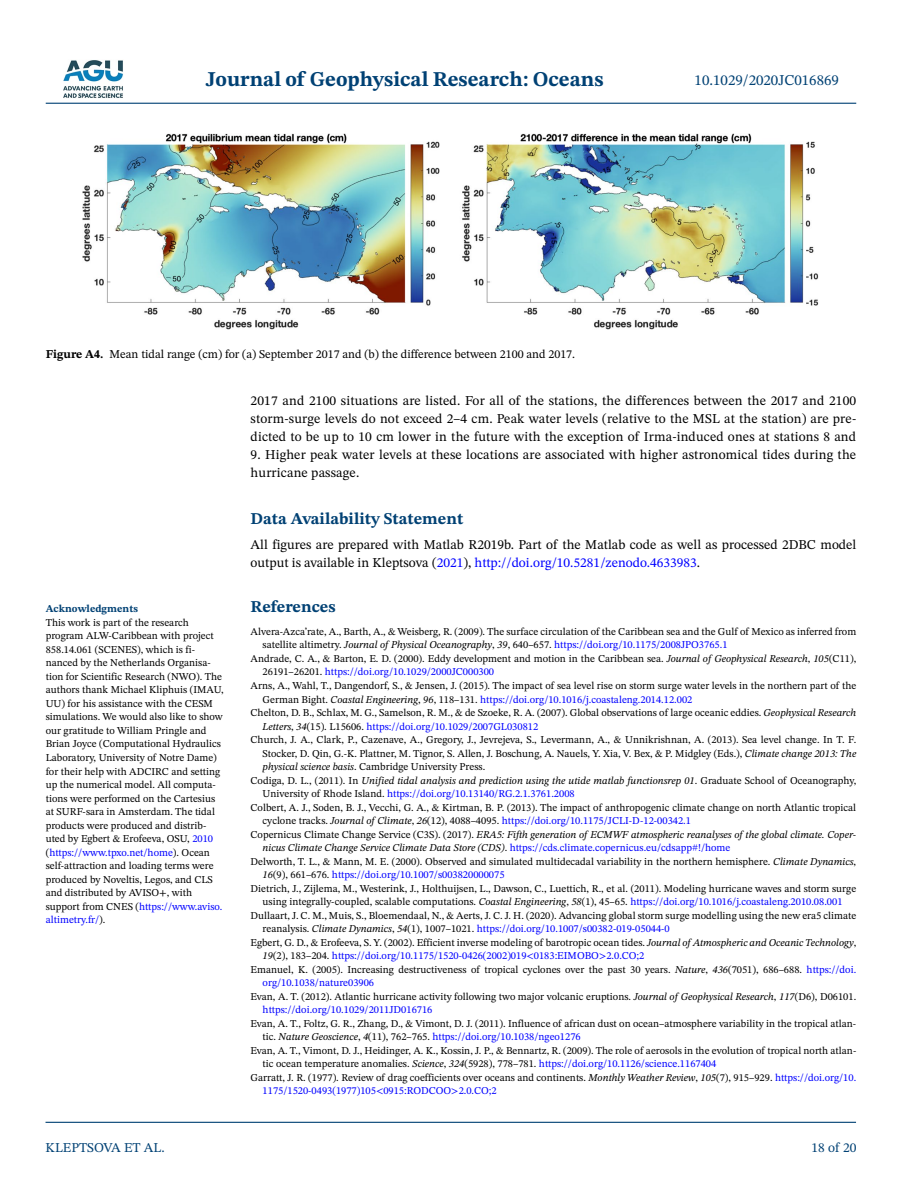
<style>
.page{position:relative;width:902px;height:1183px;background:#fff}
.page>*{position:absolute;margin:0;border:0;box-sizing:border-box;transform-origin:0 0}
.t1{font:700 21px "STIX Two Text";color:#004174}
.t2{font:700 16.5px "STIX Two Text";color:#004174}
.t3{font:15px "STIX Two Text";color:#004174}
.t4{font:13.5px/18px "STIX Two Text";letter-spacing:.005em;color:#000}
.t5{font:13.5px "STIX Two Text";color:#004174}
.t6{font:12px "STIX Two Text";color:#000}
.t7{font:10.5px/13.5px "STIX Two Text";color:#000}
.t8{font:10.5px "STIX Two Text";color:#00f}
.t9{font:italic 10.5px "STIX Two Text";color:#000}
.t10{font:700 10.5px "STIX Two Text";color:#004174}
.s1{font-weight:700}
.s2{color:#00f}
.s3{color:#000}
.s4{font-style:italic;color:#000}
.s5{font-style:italic}
.s6{font-style:normal}
</style>
<div class="page">
<img style="left:63px;top:60px;width:60px;height:38px">
<hr style="left:46px;top:103px;width:810px;height:1px;background:#004174">
<hr style="left:45px;top:1121px;width:810px;height:1px;background:#004174">
<img style="left:82px;top:134px;width:736px;height:196px">
<h1 class="t1" style="left:206px;top:64px;width:399px">Journal of Geophysical Research: Oceans</h1>
<h3 class="t3" style="left:694px;top:69px;width:146px">10.1029/2020JC016869</h3>
<p class="t6" style="left:46px;top:346px;width:531px"><span class="s1">Figure A4.</span> Mean tidal range (cm) for (a) September 2017 and (b) the difference between 2100 and 2017.</p>
<p class="t10" style="left:46px;top:601px;width:94px">Acknowledgments</p>
<p class="t7" style="left:46px;top:615px;width:179px">This work is part of the research program ALW-Caribbean with project 858.14.061 (SCENES), which is fi&shy;nanced by the Netherlands Organisa&shy;tion for Scientific Research (NWO). The authors thank Michael Kliphuis (IMAU, UU) for his assistance with the CESM simulations. We would also like to show our gratitude to William Pringle and Brian Joyce (Computational Hydraulics Laboratory, University of Notre Dame) for their help with ADCIRC and setting up the numerical model. All computa&shy;tions were performed on the Cartesius at SURF-sara in Amsterdam. The tidal products were produced and distrib&shy;uted by Egbert &amp; Erofeeva, OSU, <span class="s2">2010 </span>(<span class="s2">https://www.tpxo.net/home</span>). Ocean self-attraction and loading terms were produced by Noveltis, Legos, and CLS and distributed by AVISO+, with support from CNES (<span class="s2">https://www.aviso. altimetry.fr/</span>).</p>
<p class="t5" style="left:45px;top:1137px;width:121px">KLEPTSOVA ET AL.</p>
<p class="t4" style="left:250px;top:391px;width:607px;text-align:justify">2017 and 2100 situations are listed. For all of the stations, the differences between the 2017 and 2100 storm-surge levels do not exceed 2–4 cm. Peak water levels (relative to the MSL at the station) are pre&shy;dicted to be up to 10 cm lower in the future with the exception of Irma-induced ones at stations 8 and</p>
<p class="t4" style="left:250px;top:445px;width:607px">9. Higher peak water levels at these locations are associated with higher astronomical tides during the hurricane passage.</p>
<h2 class="t2" style="left:250px;top:506px;width:214px">Data Availability Statement</h2>
<p class="t4" style="left:250px;top:535px;width:607px">All figures are prepared with Matlab R2019b. Part of the Matlab code as well as processed 2DBC model output is available in Kleptsova (<span class="s2">2021</span>), <span class="s2">http://doi.org/10.5281/zenodo.4633983</span>.</p>
<h2 class="t2" style="left:250px;top:595px;width:87px">References</h2>
<p class="t7" style="left:250px;top:624px;width:607px">Alvera-Azca’rate, A., Barth, A., &amp; Weisberg, R. (2009). The surface circulation of the Caribbean sea and the Gulf of Mexico as inferred from</p>
<p class="t8" style="left:262px;top:637px;width:466px"><span class="s3">satellite altimetry.</span> <span class="s4">Journal of Physical Oceanography</span><span class="s3">,</span> <span class="s4">39</span><span class="s3">, 640–657.</span> https://doi.org/10.1175/2008JPO3765.1</p>
<p class="t7" style="left:250px;top:651px;width:607px">Andrade, C. A., &amp; Barton, E. D. (2000). Eddy development and motion in the Caribbean sea. <span class="s5">Journal of Geophysical Research</span>, <span class="s5">105</span>(C11),</p>
<p class="t8" style="left:262px;top:664px;width:233px"><span class="s3">26191–26201.</span> https://doi.org/10.1029/2000JC000300</p>
<p class="t7" style="left:250px;top:678px;width:607px">Arns, A., Wahl, T., Dangendorf, S., &amp; Jensen, J. (2015). The impact of sea level rise on storm surge water levels in the northern part of the</p>
<p class="t8" style="left:262px;top:691px;width:431px"><span class="s3">German Bight.</span> <span class="s4">Coastal Engineering</span><span class="s3">,</span> <span class="s4">96</span><span class="s3">, 118–131.</span> https://doi.org/10.1016/j.coastaleng.2014.12.002</p>
<p class="t7" style="left:250px;top:705px;width:607px">Chelton, D. B., Schlax, M. G., Samelson, R. M., &amp; de Szoeke, R. A. (2007). Global observations of large oceanic eddies. <span class="s5">Geophysical Research</span></p>
<p class="t8" style="left:262px;top:718px;width:277px"><span class="s4">Letters</span><span class="s3">,</span> <span class="s4">34</span><span class="s3">(15). L15606.</span> https://doi.org/10.1029/2007GL030812</p>
<p class="t7" style="left:250px;top:732px;width:607px">Church, J. A., Clark, P., Cazenave, A., Gregory, J., Jevrejeva, S., Levermann, A., &amp; Unnikrishnan, A. (2013). Sea level change. In T. F.</p>
<p class="t7" style="left:262px;top:746px;width:595px">Stocker, D. Qin, G.-K. Plattner, M. Tignor, S. Allen, J. Boschung, A. Nauels, Y. Xia, V. Bex, &amp; P. Midgley (Eds.), <span class="s5">Climate change 2013: The</span></p>
<p class="t7" style="left:262px;top:759px;width:224px"><span class="s5">physical science basis</span>. Cambridge University Press.</p>
<p class="t9" style="left:250px;top:772px;width:607px"><span class="s6">Codiga, D. L., (2011). In</span> Unified tidal analysis and prediction using the utide matlab functionsrep 01<span class="s6">. Graduate School of Oceanography,</span></p>
<p class="t8" style="left:262px;top:785px;width:313px"><span class="s3">University of Rhode Island.</span> https://doi.org/10.13140/RG.2.1.3761.2008</p>
<p class="t7" style="left:250px;top:800px;width:607px">Colbert, A. J., Soden, B. J., Vecchi, G. A., &amp; Kirtman, B. P. (2013). The impact of anthropogenic climate change on north Atlantic tropical</p>
<p class="t8" style="left:262px;top:812px;width:430px"><span class="s3">cyclone tracks.</span> <span class="s4">Journal of Climate</span><span class="s3">,</span> <span class="s4">26</span><span class="s3">(12), 4088–4095.</span> https://doi.org/10.1175/JCLI-D-12-00342.1</p>
<p class="t9" style="left:250px;top:826px;width:607px"><span class="s6">Copernicus Climate Change Service (C3S). (2017).</span> ERA5: Fifth generation of ECMWF atmospheric reanalyses of the global climate. Coper-</p>
<p class="t8" style="left:262px;top:839px;width:469px"><span class="s4">nicus Climate Change Service Climate Data Store (CDS)</span><span class="s3">.</span> https://cds.climate.copernicus.eu/cdsapp#!/home</p>
<p class="t7" style="left:250px;top:854px;width:607px">Delworth, T. L., &amp; Mann, M. E. (2000). Observed and simulated multidecadal variability in the northern hemisphere. <span class="s5">Climate Dynamics</span>,</p>
<p class="t8" style="left:262px;top:866px;width:243px"><span class="s4">16</span><span class="s3">(9), 661–676.</span> https://doi.org/10.1007/s003820000075</p>
<p class="t7" style="left:250px;top:881px;width:607px">Dietrich, J., Zijlema, M., Westerink, J., Holthuijsen, L., Dawson, C., Luettich, R., et al. (2011). Modeling hurricane waves and storm surge</p>
<p class="t7" style="left:262px;top:894px;width:581px">using integrally-coupled, scalable computations. <span class="s5">Coastal Engineering</span>, <span class="s5">58</span>(1), 45–65. <span class="s2">https://doi.org/10.1016/j.coastaleng.2010.08.001</span></p>
<p class="t7" style="left:250px;top:908px;width:607px">Dullaart, J. C. M., Muis, S., Bloemendaal, N., &amp; Aerts, J. C. J. H. (2020). Advancing global storm surge modelling using the new era5 climate</p>
<p class="t8" style="left:262px;top:920px;width:408px"><span class="s3">reanalysis.</span> <span class="s4">Climate Dynamics</span><span class="s3">,</span> <span class="s4">54</span><span class="s3">(1), 1007–1021.</span> https://doi.org/10.1007/s00382-019-05044-0</p>
<p class="t7" style="left:250px;top:935px;width:607px">Egbert, G. D., &amp; Erofeeva, S. Y. (2002). Efficient inverse modeling of barotropic ocean tides. <span class="s5">Journal of Atmospheric and Oceanic Technology</span>,</p>
<p class="t8" style="left:262px;top:948px;width:383px"><span class="s4">19</span><span class="s3">(2), 183–204.</span> https://doi.org/10.1175/1520-0426(2002)019&lt;0183:EIMOBO&gt;2.0.CO;2</p>
<p class="t7" style="left:250px;top:962px;width:607px">Emanuel, K. (2005). Increasing destructiveness of tropical cyclones over the past 30 years. <span class="s5">Nature</span>, <span class="s5">436</span>(7051), 686–688. <span class="s2">https://doi.</span></p>
<p class="t8" style="left:262px;top:975px;width:113px">org/10.1038/nature03906</p>
<p class="t7" style="left:250px;top:989px;width:607px">Evan, A. T. (2012). Atlantic hurricane activity following two major volcanic eruptions. <span class="s5">Journal of Geophysical Research</span>, <span class="s5">117</span>(D6), D06101.</p>
<p class="t8" style="left:262px;top:1002px;width:171px">https://doi.org/10.1029/2011JD016716</p>
<p class="t7" style="left:250px;top:1016px;width:607px">Evan, A. T., Foltz, G. R., Zhang, D., &amp; Vimont, D. J. (2011). Influence of african dust on ocean–atmosphere variability in the tropical atlan-</p>
<p class="t8" style="left:262px;top:1029px;width:319px"><span class="s3">tic.</span> <span class="s4">Nature Geoscience</span><span class="s3">,</span> <span class="s4">4</span><span class="s3">(11), 762–765.</span> https://doi.org/10.1038/ngeo1276</p>
<p class="t7" style="left:250px;top:1043px;width:607px">Evan, A. T., Vimont, D. J., Heidinger, A. K., Kossin, J. P., &amp; Bennartz, R. (2009). The role of aerosols in the evolution of tropical north atlan-</p>
<p class="t7" style="left:262px;top:1056px;width:455px">tic ocean temperature anomalies. <span class="s5">Science</span>, <span class="s5">324</span>(5928), 778–781. <span class="s2">https://doi.org/10.1126/science.1167404</span></p>
<p class="t7" style="left:250px;top:1070px;width:607px">Garratt, J. R. (1977). Review of drag coefficients over oceans and continents. <span class="s5">Monthly Weather Review</span>, <span class="s5">105</span>(7), 915–929. <span class="s2">https://doi.org/10.</span></p>
<p class="t8" style="left:262px;top:1083px;width:235px">1175/1520-0493(1977)105&lt;0915:RODCOO&gt;2.0.CO;2</p>
<p class="t5" style="left:811px;top:1137px;width:46px">18 of 20</p>
</div>
